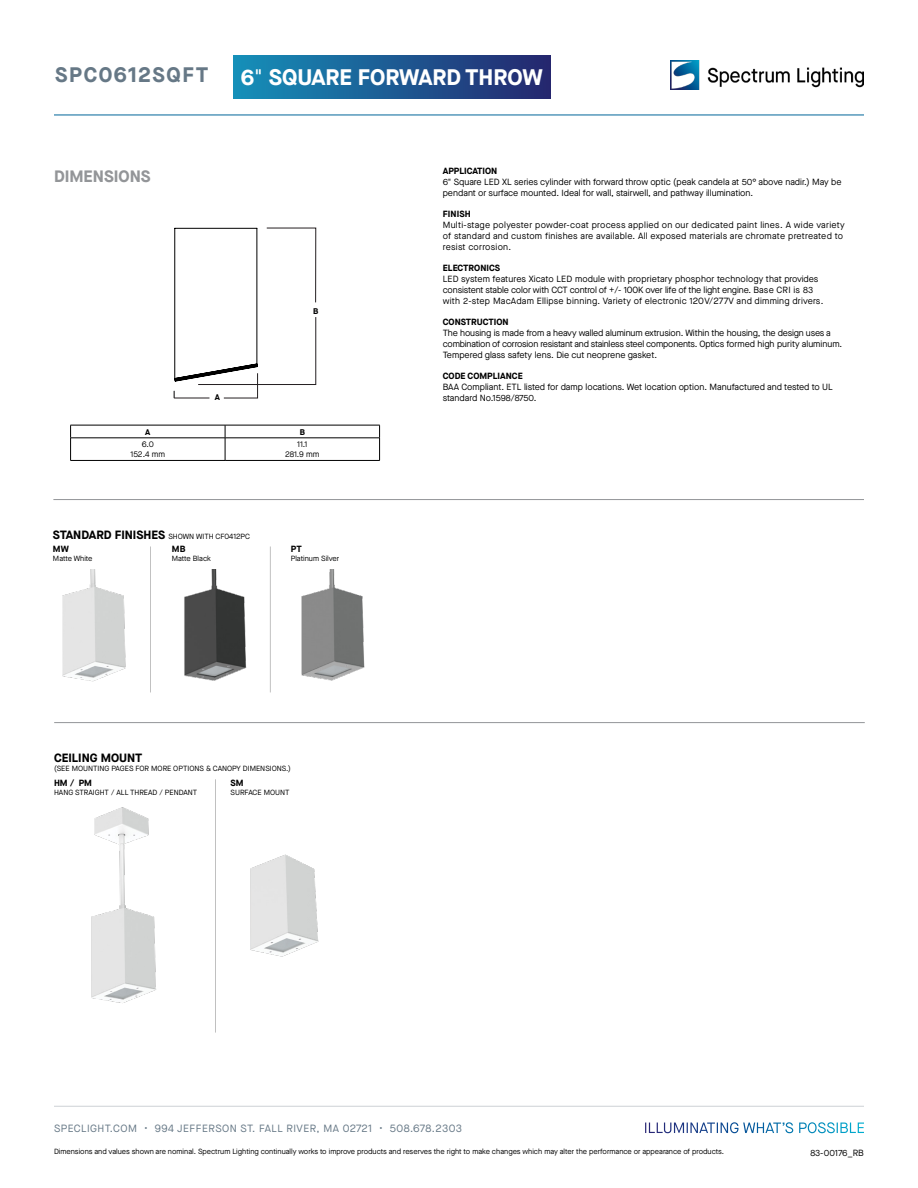
<style>
.page{position:relative;width:918px;height:1188px;background:#fff}
.page>*{position:absolute;margin:0;border:0;box-sizing:border-box;transform-origin:0 0}
.t1{font:700 22.5px "Maison Neue";color:#fff}
.t2{font:700 21px "Maison Neue";letter-spacing:.075em;color:#667886}
.t3{font:700 16.5px "Maison Neue";color:#939598}
.t4{font:700 12px "Maison Neue";color:#000}
.t5{font:10.5px "Maison Neue";letter-spacing:.045em;color:#667886}
.t6{font:9px/10.8px "Maison Neue";color:#000}
.t7{font:9px/10.8px "Maison Neue";letter-spacing:.03em;color:#000}
.t8{font:700 9px "Maison Neue";color:#000}
.t9{font:8.25px/9.9px "Maison Neue";color:#000;text-align:center}
.t10{font:700 8.25px "Maison Neue";color:#000}
.t11{font:7.5px "Maison Neue";color:#000}
.s1{font-weight:400}
.s2{font-weight:700;font-size:12px}
</style>
<div class="page">
<svg style="left:645px;top:1122px;width:203px;height:11px"></svg>
<hr style="left:54px;top:1106px;width:810px;height:1px;background:#cdd2d6">
<hr style="left:54px;top:115px;width:810px;height:1px;background:#069">
<img style="left:670px;top:61px;width:194px;height:29px">
<img style="left:184px;top:569px;width:63px;height:112px">
<img style="left:301px;top:569px;width:64px;height:112px">
<img style="left:62px;top:569px;width:64px;height:113px">
<hr style="left:54px;top:722px;width:811px;height:1px;background:#939598">
<hr style="left:215px;top:779px;width:1px;height:254px;background:#000">
<hr style="left:270px;top:546px;width:1px;height:146px;background:#000">
<hr style="left:150px;top:546px;width:1px;height:146px;background:#000">
<hr style="left:53px;top:499px;width:811px;height:1px;background:#939598">
<hr style="left:70px;top:425px;width:155px;height:1px;background:#000">
<hr style="left:225px;top:425px;width:155px;height:1px;background:#000">
<hr style="left:70px;top:438px;width:155px;height:1px;background:#000">
<svg style="left:70px;top:425px;width:1px;height:35px"></svg>
<hr style="left:225px;top:438px;width:155px;height:1px;background:#000">
<svg style="left:225px;top:425px;width:1px;height:35px"></svg>
<svg style="left:379px;top:425px;width:1px;height:35px"></svg>
<hr style="left:70px;top:460px;width:155px;height:1px;background:#000">
<hr style="left:225px;top:460px;width:155px;height:1px;background:#000">
<svg style="left:174px;top:227px;width:142px;height:171px"></svg>
<img style="left:250px;top:854px;width:69px;height:103px">
<img style="left:91px;top:807px;width:65px;height:196px">
<div style="left:233px;top:55px;width:318px;height:43px;background:linear-gradient(to right,#1590b9,#25266e)"></div>
<h2 class="t2" style="left:55px;top:60px;width:155px">SPC0612SQFT</h2>
<h1 class="t1" style="left:241px;top:61px;width:303px">6<span class="s1">"</span> SQUARE FORWARD THROW</h1>
<h3 class="t3" style="left:54px;top:164px;width:98px">DIMENSIONS</h3>
<p class="t8" style="left:443px;top:165px;width:56px">APPLICATION</p>
<p class="t6" style="left:443px;top:176px;width:400px">6" Square LED XL series cylinder with forward throw optic (peak candela at 50° above nadir.) May be pendant or surface mounted. Ideal for wall, stairwell, and pathway illumination.</p>
<p class="t8" style="left:443px;top:208px;width:29px">FINISH</p>
<p class="t7" style="left:443px;top:220px;width:403px">Multi-stage polyester powder-coat process applied on our dedicated paint lines. A wide variety of standard and custom finishes are available. All exposed materials are chromate pretreated to resist corrosion.</p>
<p class="t8" style="left:443px;top:262px;width:59px">ELECTRONICS</p>
<p class="t6" style="left:443px;top:274px;width:382px">LED system features Xicato LED module with proprietary phosphor technology that provides consistent stable color with CCT control of +/- 100K over life of the light engine. Base CRI is 83 with 2-step MacAdam Ellipse binning. Variety of electronic 120V/277V and dimming drivers.</p>
<p class="t8" style="left:443px;top:316px;width:67px">CONSTRUCTION</p>
<p class="t6" style="left:443px;top:328px;width:401px">The housing is made from a heavy walled aluminum extrusion. Within the housing, the design uses a combination of corrosion resistant and stainless steel components. Optics formed high purity aluminum.<br>Tempered glass safety lens. Die cut neoprene gasket.</p>
<p class="t8" style="left:443px;top:370px;width:81px">CODE COMPLIANCE</p>
<p class="t6" style="left:443px;top:382px;width:392px">BAA Compliant. ETL listed for damp locations. Wet location option. Manufactured and tested to UL standard No.1598/8750.</p>
<p class="t10" style="left:313px;top:305px;width:7px">B</p>
<p class="t10" style="left:215px;top:391px;width:7px">A</p>
<p class="t10" style="left:145px;top:426px;width:7px">A</p>
<p class="t10" style="left:300px;top:426px;width:7px">B</p>
<p class="t9" style="left:130px;top:439px;width:36px">6.0<br>152.4 mm</p>
<p class="t9" style="left:285px;top:439px;width:36px">11.1<br>281.9 mm</p>
<p class="t11" style="left:53px;top:531px;width:199px"><span class="s2">STANDARD FINISHES</span> SHOWN WITH CF0412PC</p>
<p class="t8" style="left:53px;top:543px;width:18px">MW</p>
<p class="t11" style="left:53px;top:554px;width:41px">Matte White</p>
<p class="t8" style="left:172px;top:543px;width:15px">MB</p>
<p class="t11" style="left:172px;top:554px;width:41px">Matte Black</p>
<p class="t8" style="left:291px;top:543px;width:13px">PT</p>
<p class="t11" style="left:291px;top:554px;width:50px">Platinum Silver</p>
<h3 class="t4" style="left:54px;top:750px;width:90px">CEILING MOUNT</h3>
<p class="t11" style="left:54px;top:764px;width:238px">(SEE MOUNTING PAGES FOR MORE OPTIONS &amp; CANOPY DIMENSIONS.)</p>
<p class="t8" style="left:54px;top:777px;width:40px">HM / PM</p>
<p class="t11" style="left:54px;top:788px;width:145px">HANG STRAIGHT / ALL THREAD / PENDANT</p>
<p class="t8" style="left:231px;top:777px;width:15px">SM</p>
<p class="t11" style="left:231px;top:788px;width:61px">SURFACE MOUNT</p>
<p class="t5" style="left:54px;top:1121px;width:410px">SPECLIGHT.COM • 994 JEFFERSON ST. FALL RIVER, MA 02721 • 508.678.2303</p>
<p class="t11" style="left:54px;top:1146px;width:672px">Dimensions and values shown are nominal. Spectrum Lighting continually works to improve products and reserves the right to make changes which may alter the performance or appearance of products.</p>
<p class="t6" style="left:810px;top:1147px;width:55px">83-00176_RB</p>
</div>
